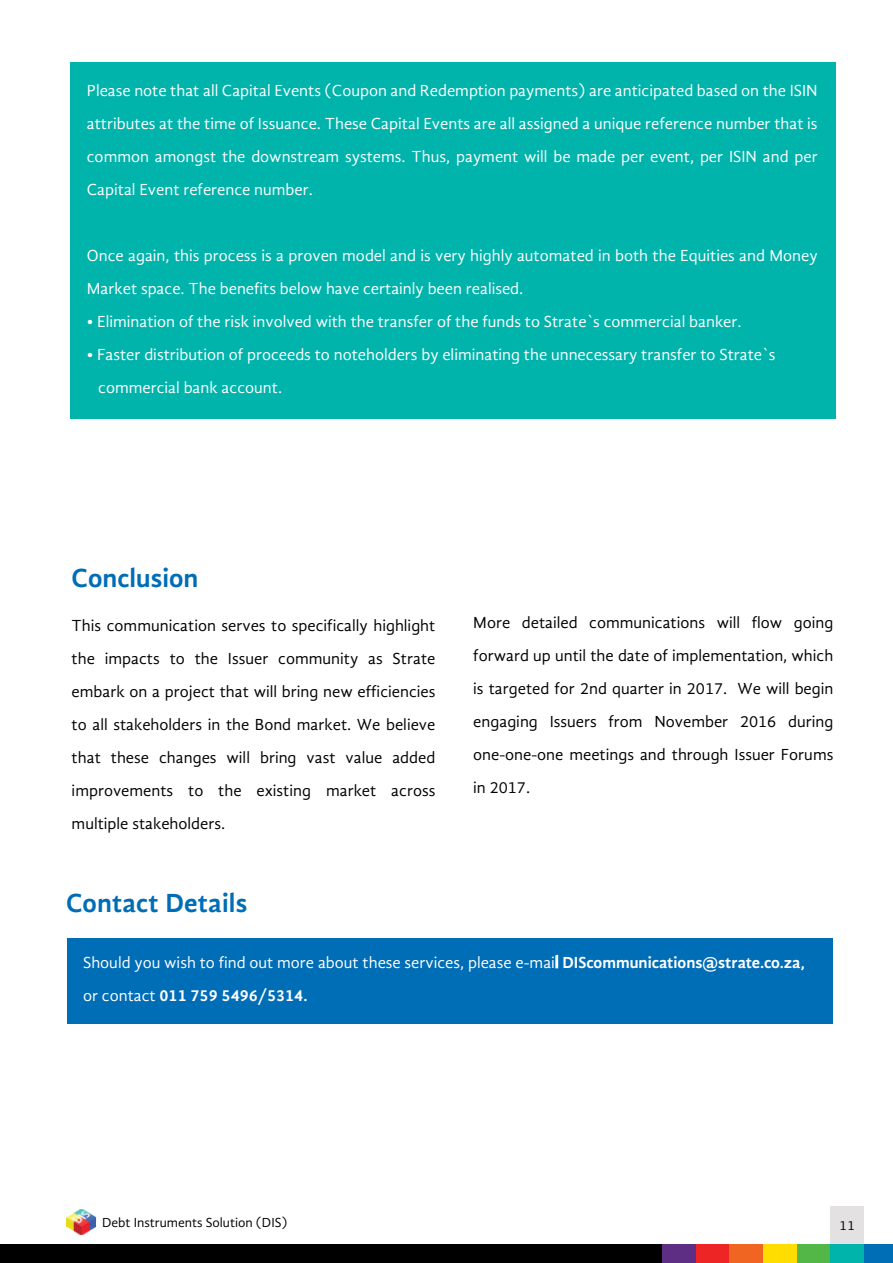
<style>
.page{position:relative;width:893px;height:1263px;background:#fff}
.page>*{position:absolute;margin:0;border:0;box-sizing:border-box;transform-origin:0 0}
.t1{font:700 27px "Gandhi Sans";letter-spacing:.005em;color:#006db7}
.t2{font:16.5px/33px "Gandhi Sans";color:#fff}
.t3{font:16.5px/33px "Gandhi Sans";color:#000;text-align:justify}
.t4{font:13.5px "Gandhi Sans";color:#000}
.s1{font-weight:700}
</style>
<div class="page">
<div style="left:830px;top:1206px;width:34px;height:38px;background:#e3e1e2"></div>
<div style="left:0;top:1244px;width:678px;height:19px;background:#000"></div>
<div style="left:797px;top:1244px;width:33px;height:19px;background:#53b748"></div>
<div style="left:763px;top:1244px;width:34px;height:19px;background:#fd0"></div>
<div style="left:729px;top:1244px;width:34px;height:19px;background:#f16522"></div>
<div style="left:695px;top:1244px;width:34px;height:19px;background:#ed2524"></div>
<div style="left:662px;top:1244px;width:33px;height:19px;background:#5e2e84"></div>
<div style="left:830px;top:1244px;width:34px;height:19px;background:#00b4ac"></div>
<div style="left:864px;top:1244px;width:29px;height:19px;background:#006db7"></div>
<div style="left:70px;top:63px;width:765px;height:356px;background:#00b4ac"></div>
<div style="left:67px;top:937px;width:765px;height:86px;background:#006db7"></div>
<svg style="left:555px;top:955px;width:3px;height:13px"></svg>
<img style="left:66px;top:1209px;width:30px;height:26px">
<p class="t2" style="left:87px;top:74px;width:732px;text-align:justify">Please note that all Capital Events (Coupon and Redemption payments) are anticipated based on the ISIN attributes at the time of Issuance. These Capital Events are all assigned a unique reference number that is common amongst the downstream systems. Thus, payment will be made per event, per ISIN and per Capital Event reference number.</p>
<p class="t2" style="left:87px;top:239px;width:732px">Once again, this process is a proven model and is very highly automated in both the Equities and Money<br>Market space. The benefits below have certainly been realised.</p>
<p class="t2" style="left:87px;top:305px;width:656px">• Elimination of the risk involved with the transfer of the funds to Strate`s commercial banker.</p>
<p class="t2" style="left:98px;top:338px;width:679px;text-indent:-11px">• Faster distribution of proceeds to noteholders by eliminating the unnecessary transfer to Strate`s commercial bank account.</p>
<h1 class="t1" style="left:72px;top:562px;width:128px">Conclusion</h1>
<p class="t3" style="left:72px;top:609px;width:365px">This communication serves to specifically highlight the impacts to the Issuer community as Strate embark on a project that will bring new efficiencies to all stakeholders in the Bond market. We believe that these changes will bring vast value added improvements to the existing market across multiple stakeholders.</p>
<p class="t3" style="left:473px;top:606px;width:362px">More detailed communications will flow going forward up until the date of implementation, which is targeted for 2nd quarter in 2017. We will begin engaging Issuers from November 2016 during one-one-one meetings and through Issuer Forums in 2017.</p>
<h1 class="t1" style="left:66px;top:887px;width:183px">Contact Details</h1>
<p class="t2" style="left:83px;top:945px;width:723px">Should you wish to find out more about these services, please e-mail <span class="s1">DIScommunications@strate.co.za, </span>or contact <span class="s1">011 759 5496/5314.</span></p>
<p class="t4" style="left:102px;top:1214px;width:187px">Debt Instruments Solution (DIS)</p>
<p class="t4" style="left:840px;top:1217px;width:17px">11</p>
</div>
